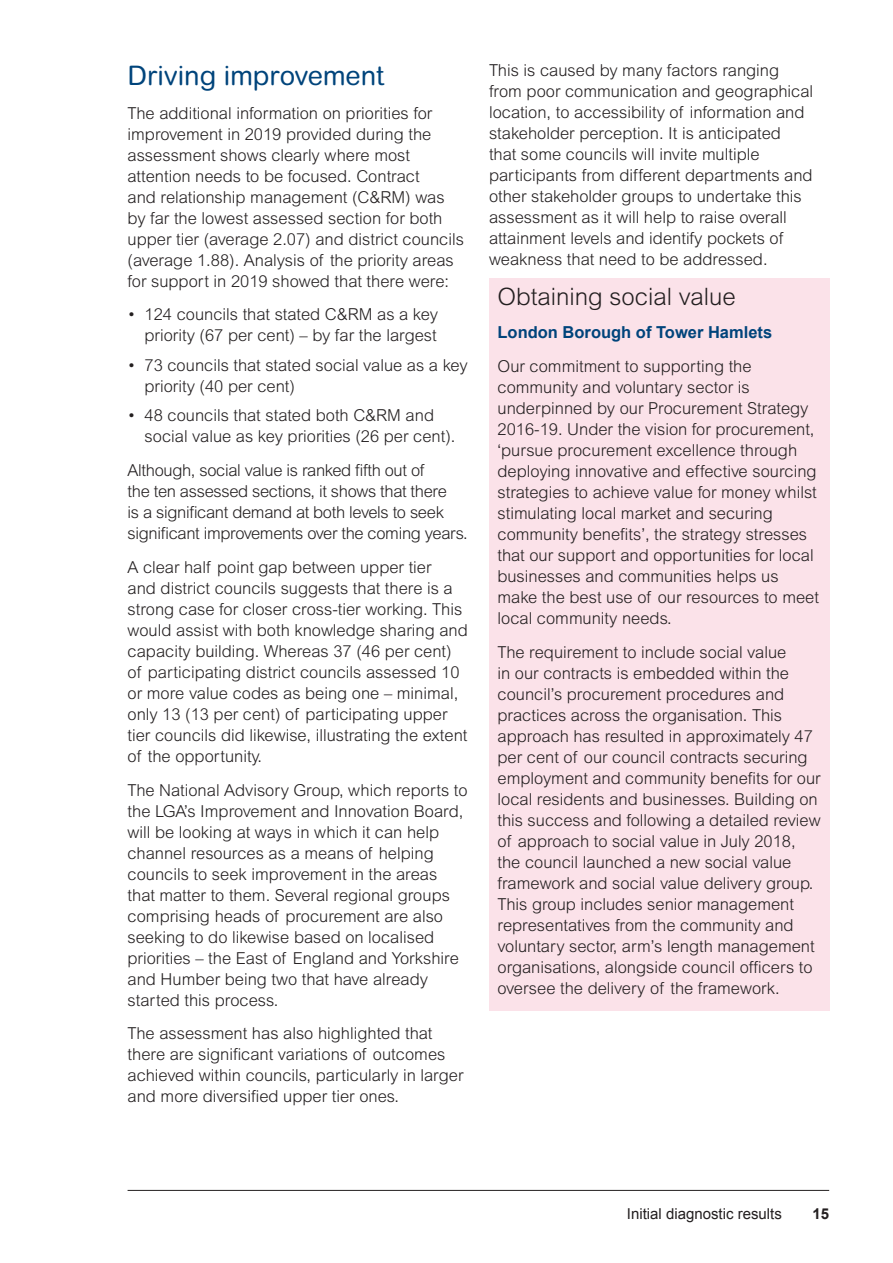
<style>
.page{position:relative;width:893px;height:1263px;background:#fff}
.page>*{position:absolute;margin:0;border:0;box-sizing:border-box;transform-origin:0 0}
.A4_Subhead{font:27px "Arial Rounded MT";color:#00447b}
.case_sstudy_title{font:300 24px "Arial MT Std";color:#231f20}
.A4_Body{font:300 16.5px/21px "Arial MT Std";color:#231f20}
.case_study_body_copy{font:300 16.5px/21px "Arial MT Std";color:#231f20}
.A4_Body-2{font:300 16.5px/21px "Arial MT Std";letter-spacing:-.02em;color:#231f20}
.case_study_bold_par{font:700 16.5px "Arial";color:#00447b}
.t1{font:15px "Arial";color:#231f20}
.t2{font:700 15px "Arial";color:#231f20}
</style>
<div class="page">
<hr style="left:128px;top:1190px;width:701px;height:1px;background:#231f20">
<div style="left:489px;top:279px;width:340px;height:45px;background:#fbe2e9"></div>
<div style="left:489px;top:318px;width:340px;height:36px;background:#fbe2e9"></div>
<div style="left:489px;top:352px;width:340px;height:289px;background:#fbe2e9"></div>
<div style="left:489px;top:637px;width:340px;height:374px;background:#fbe2e9"></div>
<p class="A4_Subhead" style="left:128px;top:59px;width:258px">Driving improvement</p>
<p class="A4_Body" style="left:128px;top:102px;width:338px">The additional information on priorities for improvement in 2019 provided during the assessment shows clearly where most attention needs to be focused. Contract<br>and relationship management (C&amp;RM) was by far the lowest assessed section for both upper tier (average 2.07) and district councils (average 1.88). Analysis of the priority areas for support in 2019 showed that there were:</p>
<p class="case_study_body_copy" style="left:128px;top:304px;width:312px;text-align:right">• 124 councils that stated C&amp;RM as a key priority (67 per cent) – by far the largest</p>
<p class="case_study_body_copy" style="left:145px;top:354px;width:325px;text-indent:-17px">• 73 councils that stated social value as a key priority (40 per cent)</p>
<p class="case_study_body_copy" style="left:145px;top:405px;width:312px;text-indent:-17px">• 48 councils that stated both C&amp;RM and social value as key priorities (26 per cent).</p>
<p class="A4_Body-2" style="left:128px;top:460px;width:342px">Although, social value is ranked fifth out of<br>the ten assessed sections, it shows that there<br>is a significant demand at both levels to seek significant improvements over the coming years.</p>
<p class="A4_Body" style="left:128px;top:556px;width:342px">A clear half point gap between upper tier<br>and district councils suggests that there is a strong case for closer cross-tier working. This would assist with both knowledge sharing and capacity building. Whereas 37 (46 per cent) of participating district councils assessed 10 or more value codes as being one – minimal, only 13 (13 per cent) of participating upper tier councils did likewise, illustrating the extent of the opportunity.</p>
<p class="A4_Body" style="left:128px;top:779px;width:342px">The National Advisory Group, which reports to the LGA’s Improvement and Innovation Board, will be looking at ways in which it can help channel resources as a means of helping councils to seek improvement in the areas that matter to them. Several regional groups comprising heads of procurement are also seeking to do likewise based on localised priorities – the East of England and Yorkshire and Humber being two that have already started this process.</p>
<p class="A4_Body" style="left:128px;top:1023px;width:337px">The assessment has also highlighted that there are significant variations of outcomes achieved within councils, particularly in larger and more diversified upper tier ones.</p>
<p class="A4_Body" style="left:489px;top:59px;width:326px">This is caused by many factors ranging from poor communication and geographical location, to accessibility of information and stakeholder perception. It is anticipated<br>that some councils will invite multiple participants from different departments and other stakeholder groups to undertake this assessment as it will help to raise overall attainment levels and identify pockets of weakness that need to be addressed.</p>
<p class="case_sstudy_title" style="left:497px;top:282px;width:240px">Obtaining social value</p>
<p class="case_study_bold_par" style="left:497px;top:321px;width:276px">London Borough of Tower Hamlets</p>
<p class="case_study_body_copy" style="left:497px;top:356px;width:323px">Our commitment to supporting the community and voluntary sector is underpinned by our Procurement Strategy 2016-19. Under the vision for procurement, ‘pursue procurement excellence through deploying innovative and effective sourcing strategies to achieve value for money whilst stimulating local market and securing community benefits’, the strategy stresses that our support and opportunities for local businesses and communities helps us make the best use of our resources to meet local community needs.</p>
<p class="case_study_body_copy" style="left:497px;top:641px;width:325px">The requirement to include social value<br>in our contracts is embedded within the council’s procurement procedures and practices across the organisation. This approach has resulted in approximately 47 per cent of our council contracts securing employment and community benefits for our local residents and businesses. Building on this success and following a detailed review of approach to social value in July 2018, the council launched a new social value framework and social value delivery group.<br>This group includes senior management representatives from the community and voluntary sector, arm’s length management organisations, alongside council officers to oversee the delivery of the framework.</p>
<p class="t1" style="left:627px;top:1203px;width:157px">Initial diagnostic results</p>
<p class="t2" style="left:812px;top:1203px;width:18px">15</p>
</div>
